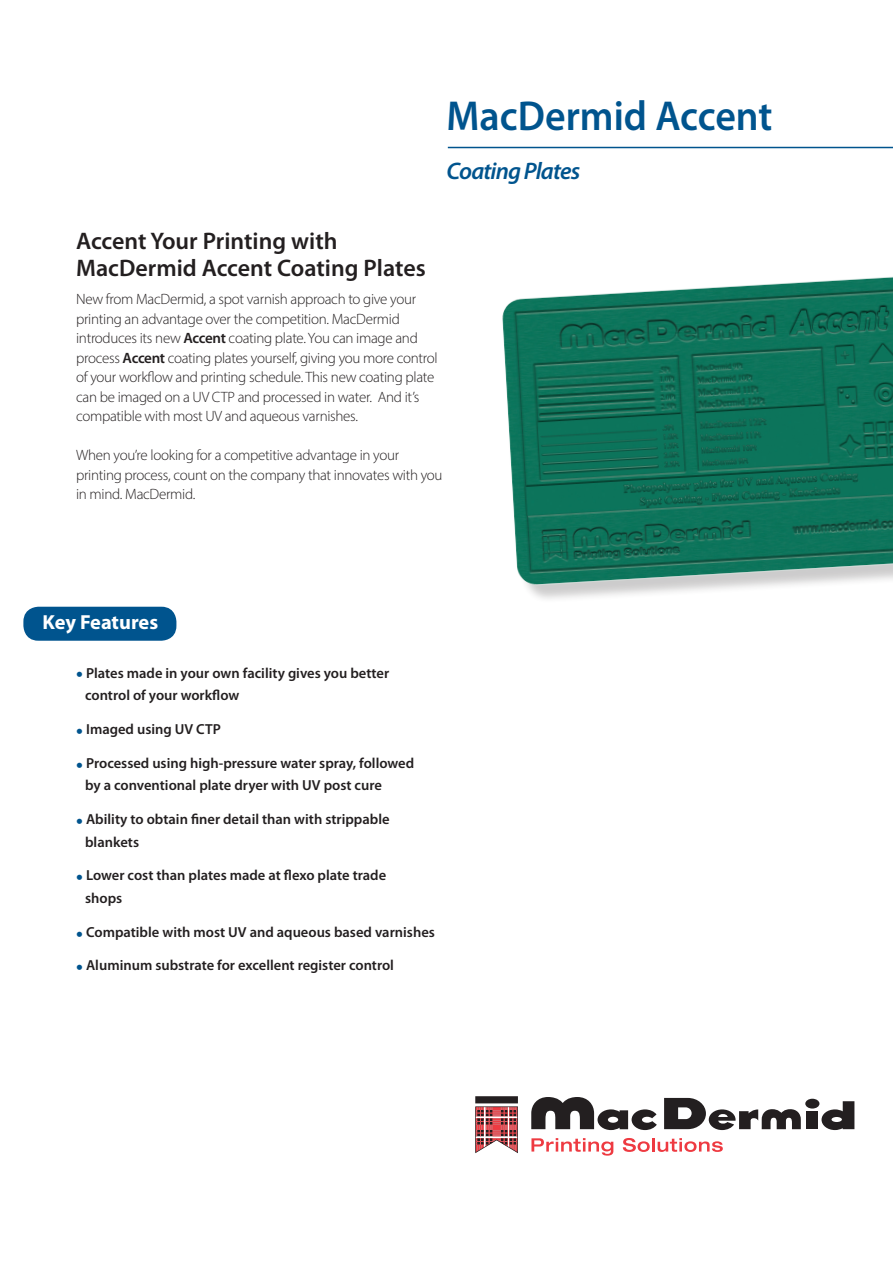
<style>
.page{position:relative;width:893px;height:1263px;background:#fff}
.page>*{position:absolute;margin:0;border:0;box-sizing:border-box;transform-origin:0 0}
.t1{font:600 42px "Myriad Pro";color:#00548e;scale:.95 1}
.t2{font:600 24px/26.2px "Myriad Pro";color:#231f20}
.t3{font:italic 600 24px "Myriad Pro";letter-spacing:-.035em;color:#00548e}
.t4{font:700 20.4px "Myriad Pro";letter-spacing:-.005em;color:#fff}
.t5{font:300 15px/19.5px "Myriad Pro";letter-spacing:-.02em;color:#231f20}
.t6{font:600 14.55px "Myriad Pro";color:#231f20}
.s1{font-weight:600}
.s2{font-size:21.9px;color:#00548e}
</style>
<div class="page">
<img style="left:502px;top:276px;width:391px;height:323px">
<hr style="left:448px;top:147px;width:445px;height:1px;background:#00548e">
<div style="left:23px;top:607px;width:153px;height:34px;background:#00548e;border-radius:15px"></div>
<svg style="left:531px;top:1138px;width:82px;height:17px"></svg>
<svg style="left:623px;top:1138px;width:100px;height:14px"></svg>
<svg style="left:531px;top:1097px;width:126px;height:33px"></svg>
<div style="left:806px;top:1111px;width:12px;height:18px;background:#231f20"></div>
<svg style="left:664px;top:1098px;width:137px;height:32px"></svg>
<div style="left:805px;top:1099px;width:14px;height:9px;background:#231f20;border-radius:50%"></div>
<svg style="left:821px;top:1101px;width:33px;height:29px"></svg>
<svg style="left:475px;top:1096px;width:43px;height:57px"></svg>
<p class="t1" style="left:446px;top:89px;width:345px">MacDermid Accent</p>
<p class="t3" style="left:446px;top:155px;width:135px">Coating Plates</p>
<p class="t2" style="left:76px;top:228px;width:351px">Accent Your Printing with<br>MacDermid Accent Coating Plates</p>
<p class="t5" style="left:76px;top:289px;width:363px">New from MacDermid, a spot varnish approach to give your printing an advantage over the competition. MacDermid introduces its new <span class="s1">Accent</span> coating plate. You can image and process <span class="s1">Accent</span> coating plates yourself, giving you more control of your workflow and printing schedule. This new coating plate can be imaged on a UV CTP and processed in water. And it’s compatible with most UV and aqueous varnishes.</p>
<p class="t5" style="left:76px;top:445px;width:368px">When you’re looking for a competitive advantage in your printing process, count on the company that innovates with you in mind. MacDermid.</p>
<p class="t4" style="left:43px;top:609px;width:117px">Key Features</p>
<p class="t6" style="left:76px;top:663px;width:315px"><span class="s2">•</span> Plates made in your own facility gives you better</p>
<p class="t6" style="left:85px;top:686px;width:156px">control of your workflow</p>
<p class="t6" style="left:76px;top:720px;width:146px"><span class="s2">•</span> Imaged using UV CTP</p>
<p class="t6" style="left:76px;top:753px;width:340px"><span class="s2">•</span> Processed using high-pressure water spray, followed</p>
<p class="t6" style="left:85px;top:776px;width:298px">by a conventional plate dryer with UV post cure</p>
<p class="t6" style="left:76px;top:810px;width:315px"><span class="s2">•</span> Ability to obtain finer detail than with strippable</p>
<p class="t6" style="left:85px;top:833px;width:55px">blankets</p>
<p class="t6" style="left:76px;top:866px;width:312px"><span class="s2">•</span> Lower cost than plates made at flexo plate trade</p>
<p class="t6" style="left:85px;top:889px;width:39px">shops</p>
<p class="t6" style="left:76px;top:923px;width:360px"><span class="s2">•</span> Compatible with most UV and aqueous based varnishes</p>
<p class="t6" style="left:76px;top:956px;width:319px"><span class="s2">•</span> Aluminum substrate for excellent register control</p>
</div>
